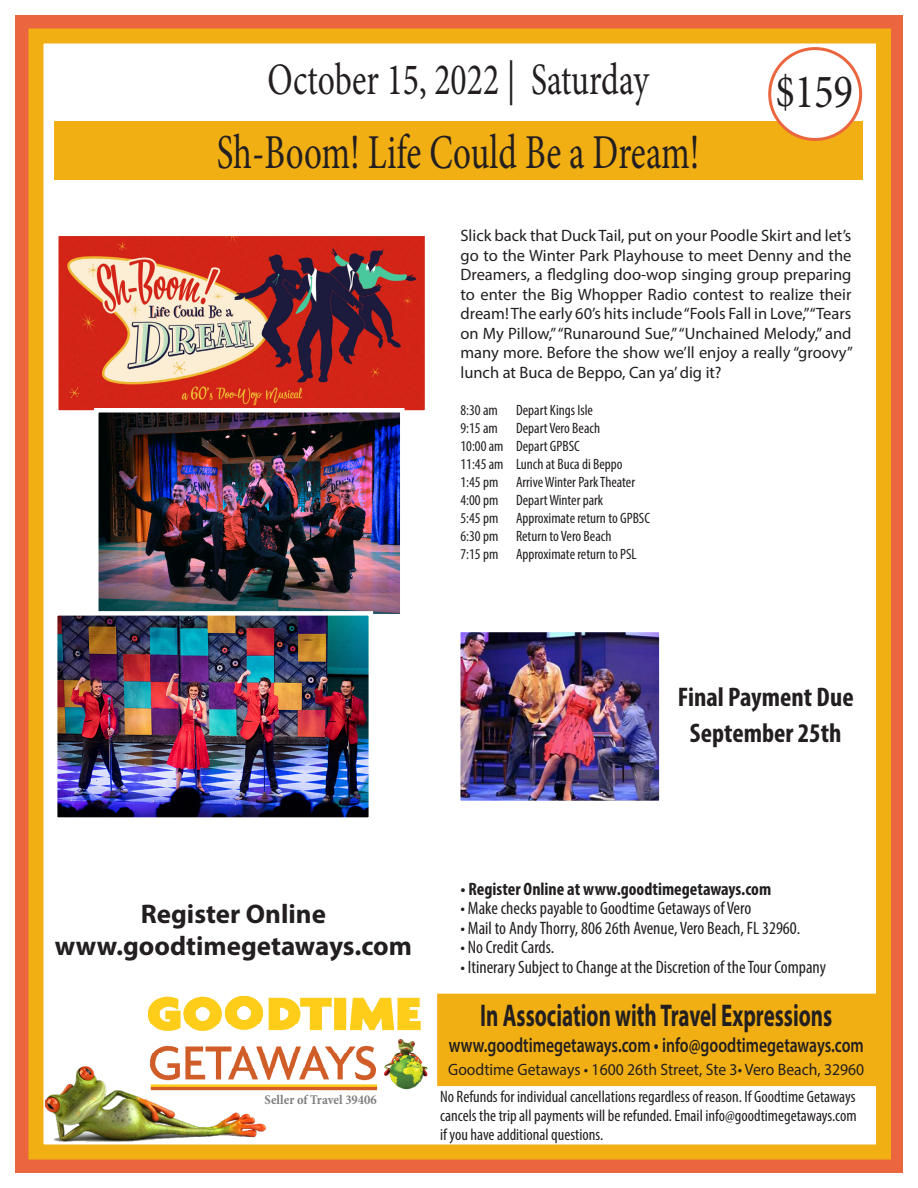
<style>
.page{position:relative;width:918px;height:1188px;background:#fff}
.page>*{position:absolute;margin:0;border:0;box-sizing:border-box;transform-origin:0 0}
.t1{font:48.75px "Minion Pro";color:#231f20;scale:.72 1}
.t2{font:48px "Minion Pro";color:#231f20;scale:.85 1}
.t3{font:45px "Minion Pro";color:#231f20;scale:.75 1}
.t4{font:700 31.5px "Myriad Pro";color:#231f20;scale:.67 1}
.t5{font:700 27px "Myriad Pro";color:#231f20}
.t6{font:700 condensed 27px/36px "Myriad Pro";color:#231f20;text-align:center}
.t7{font:600 20.7px "Myriad Pro";color:#231f20;scale:.76 1}
.t8{font:condensed 18px "Myriad Pro";color:#231f20}
.t9{font:700 condensed 18px "Myriad Pro";color:#231f20}
.t10{font:16.5px/19.5px "Myriad Pro";color:#231f20;text-align:justify}
.t11{font:condensed 16.5px/18.8px "Myriad Pro";color:#231f20;text-align:justify}
.t12{font:16.5px "Myriad Pro";color:#231f20;scale:.95 1}
.t13{font:condensed 15px "Myriad Pro";color:#231f20}
.t14{font:700 condensed 13.5px "Minion Pro";color:#808083}
</style>
<div class="page">
<div style="left:15px;top:15px;width:888px;height:1158px;border:15px solid #eb663e"></div>
<div style="left:28px;top:28px;width:863px;height:1132px;border:15px solid #f1af14"></div>
<div style="left:54px;top:122px;width:808px;height:58px;background:#f1af14"></div>
<div style="left:770px;top:49px;width:91px;height:90px;background:#fff;border-radius:50%"></div>
<div style="left:768px;top:47px;width:94px;height:94px;border:3px solid #eb663e;border-radius:50%"></div>
<img style="left:59px;top:237px;width:365px;height:173px">
<div style="left:54px;top:232px;width:375px;height:183px;border:4px solid #fff"></div>
<img style="left:99px;top:413px;width:301px;height:201px">
<div style="left:94px;top:408px;width:311px;height:211px;border:4px solid #fff"></div>
<img style="left:149px;top:996px;width:278px;height:94px">
<div style="left:437px;top:994px;width:439px;height:92px;background:#f1af14"></div>
<img style="left:45px;top:1067px;width:220px;height:75px">
<img style="left:58px;top:616px;width:310px;height:201px">
<div style="left:53px;top:611px;width:320px;height:211px;border:4px solid #fff"></div>
<img style="left:461px;top:633px;width:198px;height:167px">
<div style="left:456px;top:628px;width:208px;height:177px;border:4px solid #fff"></div>
<p class="t3" style="left:268px;top:50px;width:510px">October 15, 2022 | Saturday</p>
<p class="t1" style="left:217px;top:120px;width:672px">Sh-Boom! Life Could Be a Dream!</p>
<p class="t2" style="left:775px;top:60px;width:93px">$159</p>
<p class="t10" style="left:461px;top:226px;width:394px">Slick back that Duck Tail, put on your Poodle Skirt and let’s go to the Winter Park Playhouse to meet Denny and the Dreamers, a fledgling doo-wop singing group preparing to enter the Big Whopper Radio contest to realize their dream! The early 60’s hits include “Fools Fall in Love,” “Tears on My Pillow,” “Runaround Sue,” “Unchained Melody,” and many more. Before the show we’ll enjoy a really “groovy” lunch at Buca de Beppo, Can ya’ dig it?</p>
<p class="t13" style="left:461px;top:401px;width:134px">8:30 am Depart Kings Isle</p>
<p class="t13" style="left:461px;top:419px;width:141px">9:15 am Depart Vero Beach</p>
<p class="t13" style="left:461px;top:437px;width:121px">10:00 am Depart GPBSC</p>
<p class="t13" style="left:461px;top:455px;width:164px">11:45 am Lunch at Buca di Beppo</p>
<p class="t13" style="left:461px;top:473px;width:176px">1:45 pm Arrive Winter Park Theater</p>
<p class="t13" style="left:461px;top:491px;width:144px">4:00 pm Depart Winter park</p>
<p class="t13" style="left:461px;top:509px;width:191px">5:45 pm Approximate return to GPBSC</p>
<p class="t13" style="left:461px;top:527px;width:152px">6:30 pm Return to Vero Beach</p>
<p class="t13" style="left:461px;top:545px;width:178px">7:15 pm Approximate return to PSL</p>
<p class="t6" style="left:678px;top:678px;width:177px">Final Payment Due<br>September 25th</p>
<p class="t5" style="left:141px;top:896px;width:187px">Register Online</p>
<p class="t5" style="left:55px;top:929px;width:359px">www.goodtimegetaways.com</p>
<p class="t14" style="left:265px;top:1090px;width:114px">Seller of Travel 39406</p>
<p class="t9" style="left:461px;top:878px;width:312px">• Register Online at www.goodtimegetaways.com</p>
<p class="t8" style="left:461px;top:898px;width:292px">• Make checks payable to Goodtime Getaways of Vero</p>
<p class="t8" style="left:461px;top:917px;width:341px">• Mail to Andy Thorry, 806 26th Avenue, Vero Beach, FL 32960.</p>
<p class="t8" style="left:461px;top:937px;width:95px">• No Credit Cards.</p>
<p class="t8" style="left:461px;top:956px;width:367px">• Itinerary Subject to Change at the Discretion of the Tour Company</p>
<p class="t4" style="left:480px;top:995px;width:527px">In Association with Travel Expressions</p>
<p class="t7" style="left:449px;top:1032px;width:548px">www.goodtimegetaways.com • info@goodtimegetaways.com</p>
<p class="t11" style="left:440px;top:1087px;width:418px">No Refunds for individual cancellations regardless of reason. If Goodtime Getaways cancels the trip all payments will be refunded. Email info@goodtimegetaways.com if you have additional questions.</p>
<p class="t12" style="left:448px;top:1059px;width:440px">Goodtime Getaways • 1600 26th Street, Ste 3• Vero Beach, 32960</p>
</div>
